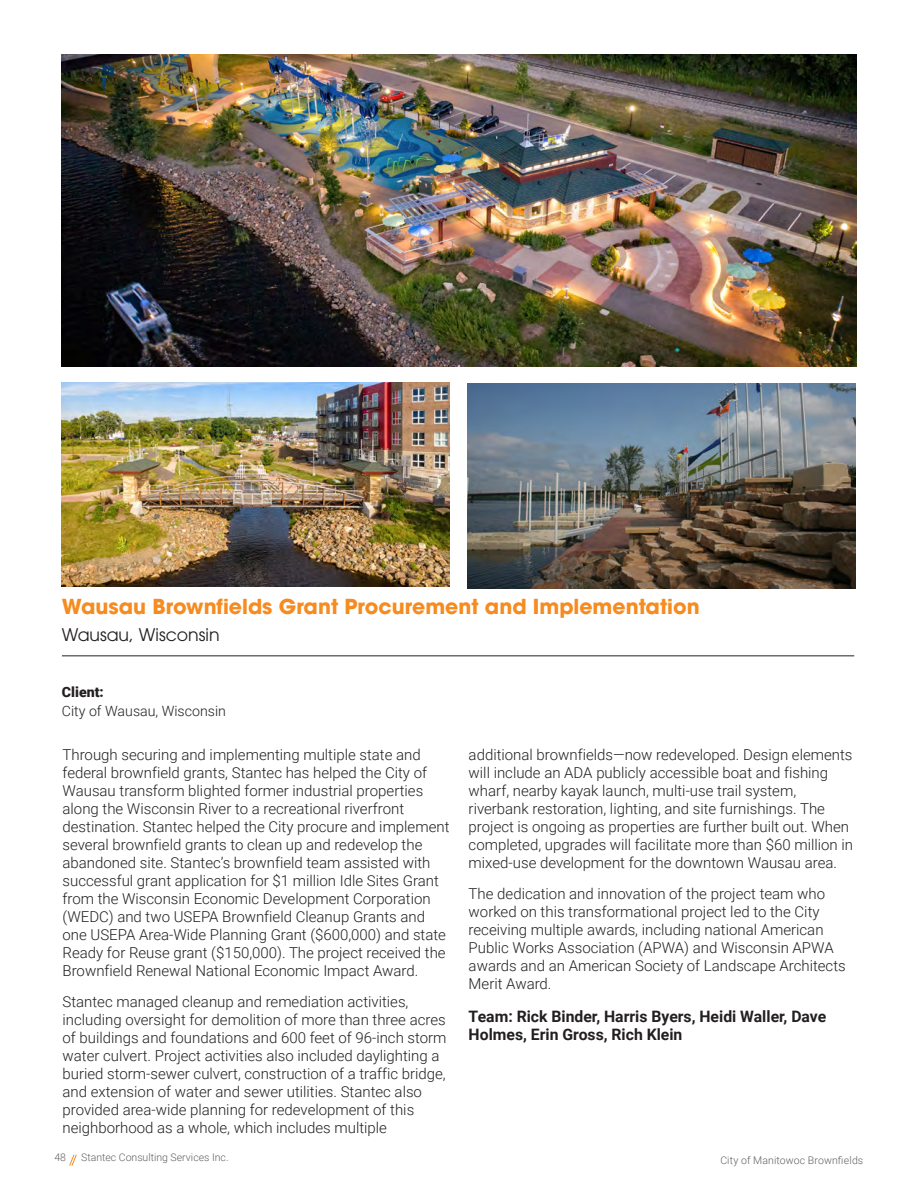
<style>
.page{position:relative;width:918px;height:1188px;background:#fff}
.page>*{position:absolute;margin:0;border:0;box-sizing:border-box;transform-origin:0 0}
.Project_Name{font:700 20.55px "ITC Avant Garde Pro";color:#f68b1f}
.Project_Location{font:17.4px "ITC Avant Garde Pro";color:#231f20}
.Body{font:700 15.75px/18.9px "Roboto";color:#231f20}
.Body-2{font:300 15px/18px "Roboto";color:#231f20}
.Callout_Body{font:300 14.25px "Roboto";color:#231f20}
.Callout_Body-2{font:900 14.25px "Roboto";color:#231f20}
.t1{font:300 10.5px "Roboto";color:#635f5e}
</style>
<div class="page">
<svg style="left:69px;top:1154px;width:8px;height:12px"></svg>
<hr style="left:62px;top:655px;width:792px;height:1px;background:#231f20">
<img style="left:62px;top:54px;width:794px;height:312px">
<img style="left:62px;top:382px;width:387px;height:204px">
<img style="left:468px;top:384px;width:388px;height:204px">
<p class="Project_Name" style="left:62px;top:592px;width:639px">Wausau Brownfields Grant Procurement and Implementation</p>
<p class="Project_Location" style="left:62px;top:624px;width:159px">Wausau, Wisconsin</p>
<p class="Callout_Body-2" style="left:62px;top:682px;width:43px">Client:</p>
<p class="Callout_Body" style="left:62px;top:701px;width:166px">City of Wausau, Wisconsin</p>
<p class="Body-2" style="left:63px;top:745px;width:388px">Through securing and implementing multiple state and federal brownfield grants, Stantec has helped the City of Wausau transform blighted former industrial properties along the Wisconsin River to a recreational riverfront destination. Stantec helped the City procure and implement several brownfield grants to clean up and redevelop the abandoned site. Stantec’s brownfield team assisted with successful grant application for $1 million Idle Sites Grant from the Wisconsin Economic Development Corporation (WEDC) and two USEPA Brownfield Cleanup Grants and one USEPA Area-Wide Planning Grant ($600,000) and state Ready for Reuse grant ($150,000). The project received the Brownfield Renewal National Economic Impact Award.</p>
<p class="Body-2" style="left:63px;top:992px;width:386px">Stantec managed cleanup and remediation activities, including oversight for demolition of more than three acres of buildings and foundations and 600 feet of 96-inch storm water culvert. Project activities also included daylighting a buried storm-sewer culvert, construction of a traffic bridge, and extension of water and sewer utilities. Stantec also provided area-wide planning for redevelopment of this neighborhood as a whole, which includes multiple</p>
<p class="Body-2" style="left:469px;top:745px;width:386px">additional brownfields—now redeveloped. Design elements will include an ADA publicly accessible boat and fishing wharf, nearby kayak launch, multi-use trail system, riverbank restoration, lighting, and site furnishings. The project is ongoing as properties are further built out. When completed, upgrades will facilitate more than $60 million in mixed-use development for the downtown Wausau area.</p>
<p class="Body-2" style="left:469px;top:884px;width:379px">The dedication and innovation of the project team who worked on this transformational project led to the City receiving multiple awards, including national American Public Works Association (APWA) and Wisconsin APWA awards and an American Society of Landscape Architects Merit Award.</p>
<p class="Body" style="left:469px;top:1006px;width:359px">Team: Rick Binder, Harris Byers, Heidi Waller, Dave<br>Holmes, Erin Gross, Rich Klein</p>
<p class="t1" style="left:81px;top:1150px;width:149px">Stantec Consulting Services Inc.</p>
<p class="t1" style="left:54px;top:1150px;width:13px">48</p>
<p class="t1" style="left:720px;top:1153px;width:144px">City of Manitowoc Brownfields</p>
</div>
